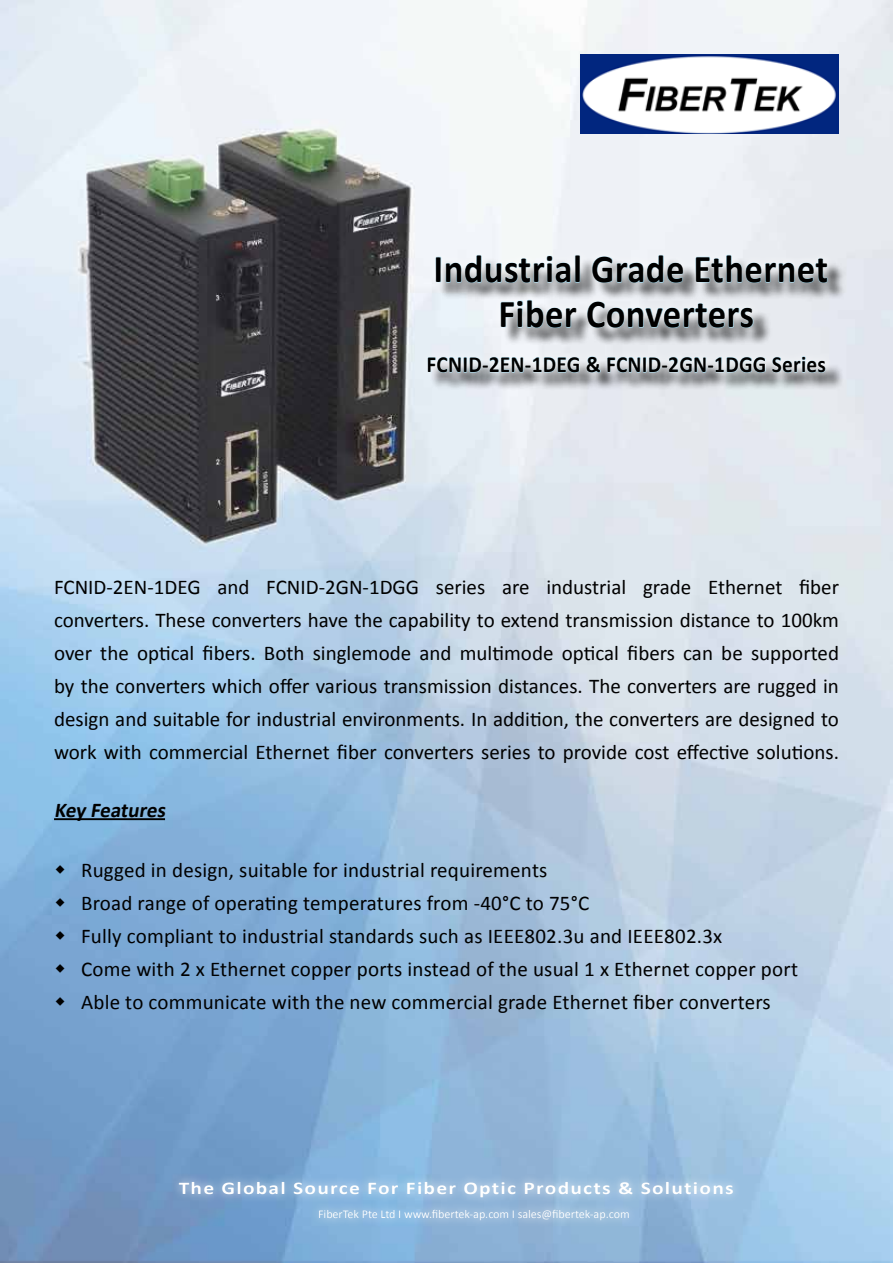
<style>
.page{position:relative;width:893px;height:1263px;background:#fff}
.page>*{position:absolute;margin:0;border:0;box-sizing:border-box;transform-origin:0 0}
.t1{font:700 39.6px/45px "Calibri";letter-spacing:.01em;color:#000;text-align:center;scale:.93 1}
.t2{font:700 23.1px "Calibri";letter-spacing:.01em;color:#000;scale:.93 1}
.t3{font:21px/33px "Calibri";letter-spacing:.01em;color:#000}
.t4{font:italic 700 21px "Calibri";color:#000}
.t5{font:700 18px "Calibri";letter-spacing:.06em;color:#fff;scale:1.19 1}
.t6{font:12px "Calibri";color:#fff}
</style>
<div class="page">
<img style="left:0;top:0;width:893px;height:1263px">
<div style="left:412px;top:241px;width:430px;height:151px;background:#00aeef;opacity:.5"></div>
<hr style="left:54px;top:818px;width:111px;height:2px;background:#000">
<img style="left:581px;top:54px;width:258px;height:80px">
<div style="left:170px;top:1173px;width:572px;height:33px;background:#fff;opacity:.75"></div>
<div style="left:53px;top:1176px;width:805px;height:27px;background:#fff;opacity:.75"></div>
<div style="left:310px;top:1201px;width:328px;height:28px;background:#8db4db"></div>
<div style="left:153px;top:1206px;width:641px;height:25px;background:#fff;opacity:.75"></div>
<svg style="left:56px;top:865px;width:8px;height:9px"></svg>
<svg style="left:56px;top:898px;width:8px;height:9px"></svg>
<svg style="left:56px;top:931px;width:8px;height:9px"></svg>
<svg style="left:56px;top:964px;width:8px;height:9px"></svg>
<svg style="left:56px;top:997px;width:8px;height:9px"></svg>
<h1 class="t1" style="left:434px;top:246px;width:426px">Industrial Grade Ethernet<br>Fiber Converters</h1>
<p class="t2" style="left:427px;top:350px;width:431px">FCNID-2EN-1DEG &amp; FCNID-2GN-1DGG Series</p>
<p class="t3" style="left:54px;top:571px;width:786px;text-align:justify">FCNID-2EN-1DEG and FCNID-2GN-1DGG series are industrial grade Ethernet fiber converters. These converters have the capability to extend transmission distance to 100km over the optical fibers. Both singlemode and multimode optical fibers can be supported by the converters which offer various transmission distances. The converters are rugged in design and suitable for industrial environments. In addition, the converters are designed to work with commercial Ethernet fiber converters series to provide cost effective solutions.</p>
<p class="t4" style="left:54px;top:797px;width:117px">Key Features</p>
<p class="t3" style="left:81px;top:854px;width:718px">Rugged in design, suitable for industrial requirements<br>Broad range of operating temperatures from -40°C to 75°C<br>Fully compliant to industrial standards such as IEEE802.3u and IEEE802.3x<br>Come with 2 x Ethernet copper ports instead of the usual 1 x Ethernet copper port Able to communicate with the new commercial grade Ethernet fiber converters</p>
<p class="t5" style="left:179px;top:1176px;width:468px">The Global Source For Fiber Optic Products &amp; Solutions</p>
<p class="t6" style="left:318px;top:1206px;width:313px">FiberTek Pte Ltd I www.fibertek-ap.com I sales@fibertek-ap.com</p>
</div>
